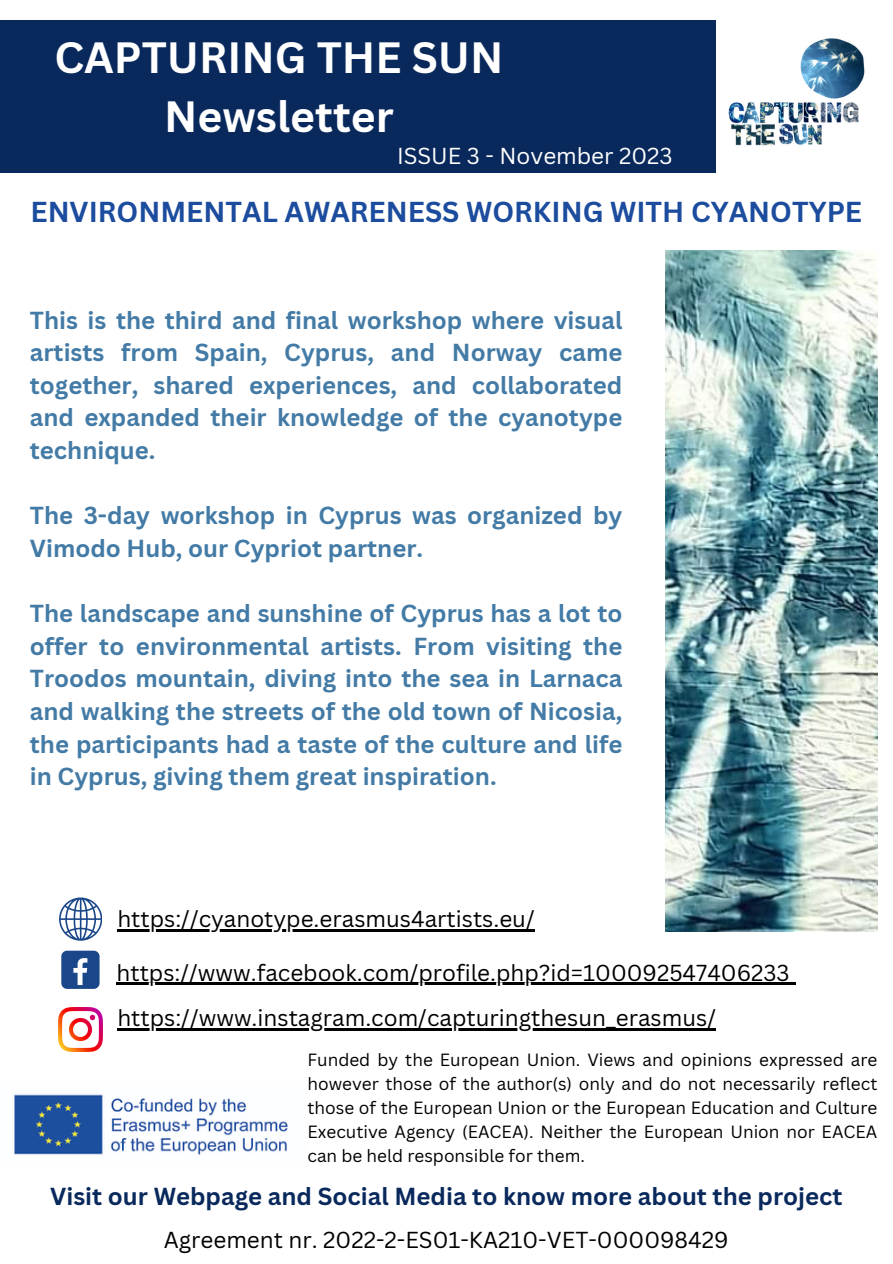
<style>
.page{position:relative;width:893px;height:1264px;background:#fff}
.page>*{position:absolute;margin:0;border:0;box-sizing:border-box;transform-origin:0 0}
.t1{font:700 42.6px "Canva Sans";color:#fff}
.t2{font:700 28.05px "Canva Sans";color:#1c4c9e}
.t3{font:700 24px/32.5px "Canva Sans";color:#437ba6;text-align:justify}
.t4{font:700 24px "Canva Sans";color:#09295d}
.t5{font:22.5px "Canva Sans";color:#000}
.t6{font:22.5px "Canva Sans";color:#fff}
.t7{font:17.25px/24px "Canva Sans";color:#000;text-align:justify}
</style>
<div class="page">
<div style="left:0;top:20px;width:812px;height:153px;background:#09295d"></div>
<img style="left:716px;top:20px;width:149px;height:153px">
<img style="left:14px;top:1094px;width:274px;height:61px">
<svg style="left:59px;top:897px;width:43px;height:43px"></svg>
<img style="left:665px;top:250px;width:212px;height:681px">
<img style="left:59px;top:1007px;width:43px;height:44px">
<div style="left:61px;top:950px;width:38px;height:38px;background:#1a4789;border-radius:6px"></div>
<svg style="left:73px;top:958px;width:14px;height:27px"></svg>
<hr style="left:117px;top:929px;width:418px;height:2px;background:#000">
<hr style="left:116px;top:982px;width:674px;height:3px;background:#000">
<svg style="left:790px;top:982px;width:5px;height:3px"></svg>
<hr style="left:117px;top:1028px;width:599px;height:2px;background:#000">
<p class="t1" style="left:54px;top:27px;width:450px">CAPTURING THE SUN</p>
<p class="t1" style="left:164px;top:87px;width:231px">Newsletter</p>
<p class="t6" style="left:397px;top:139px;width:277px">ISSUE 3 - November 2023</p>
<p class="t2" style="left:30px;top:192px;width:833px">ENVIRONMENTAL AWARENESS WORKING WITH CYANOTYPE</p>
<p class="t3" style="left:30px;top:303px;width:594px">This is the third and final workshop where visual artists from Spain, Cyprus, and Norway came together, shared experiences, and collaborated and expanded their knowledge of the cyanotype technique.</p>
<p class="t3" style="left:30px;top:498px;width:594px">The 3-day workshop in Cyprus was organized by<br>Vimodo Hub, our Cypriot partner.</p>
<p class="t3" style="left:30px;top:596px;width:594px">The landscape and sunshine of Cyprus has a lot to offer to environmental artists. From visiting the Troodos mountain, diving into the sea in Larnaca and walking the streets of the old town of Nicosia, the participants had a taste of the culture and life in Cyprus, giving them great inspiration.</p>
<p class="t5" style="left:117px;top:903px;width:419px">https://cyanotype.erasmus4artists.eu/</p>
<p class="t5" style="left:116px;top:956px;width:674px">https://www.facebook.com/profile.php?id=100092547406233</p>
<p class="t5" style="left:117px;top:1001px;width:600px">https://www.instagram.com/capturingthesun_erasmus/</p>
<p class="t7" style="left:307px;top:1047px;width:571px">Funded by the European Union. Views and opinions expressed are however those of the author(s) only and do not necessarily reflect those of the European Union or the European Education and Culture Executive Agency (EACEA). Neither the European Union nor EACEA can be held responsible for them.</p>
<p class="t4" style="left:50px;top:1179px;width:793px">Visit our Webpage and Social Media to know more about the project</p>
<p class="t5" style="left:164px;top:1223px;width:566px">Agreement nr. 2022-2-ES01-KA210-VET-000098429</p>
</div>
